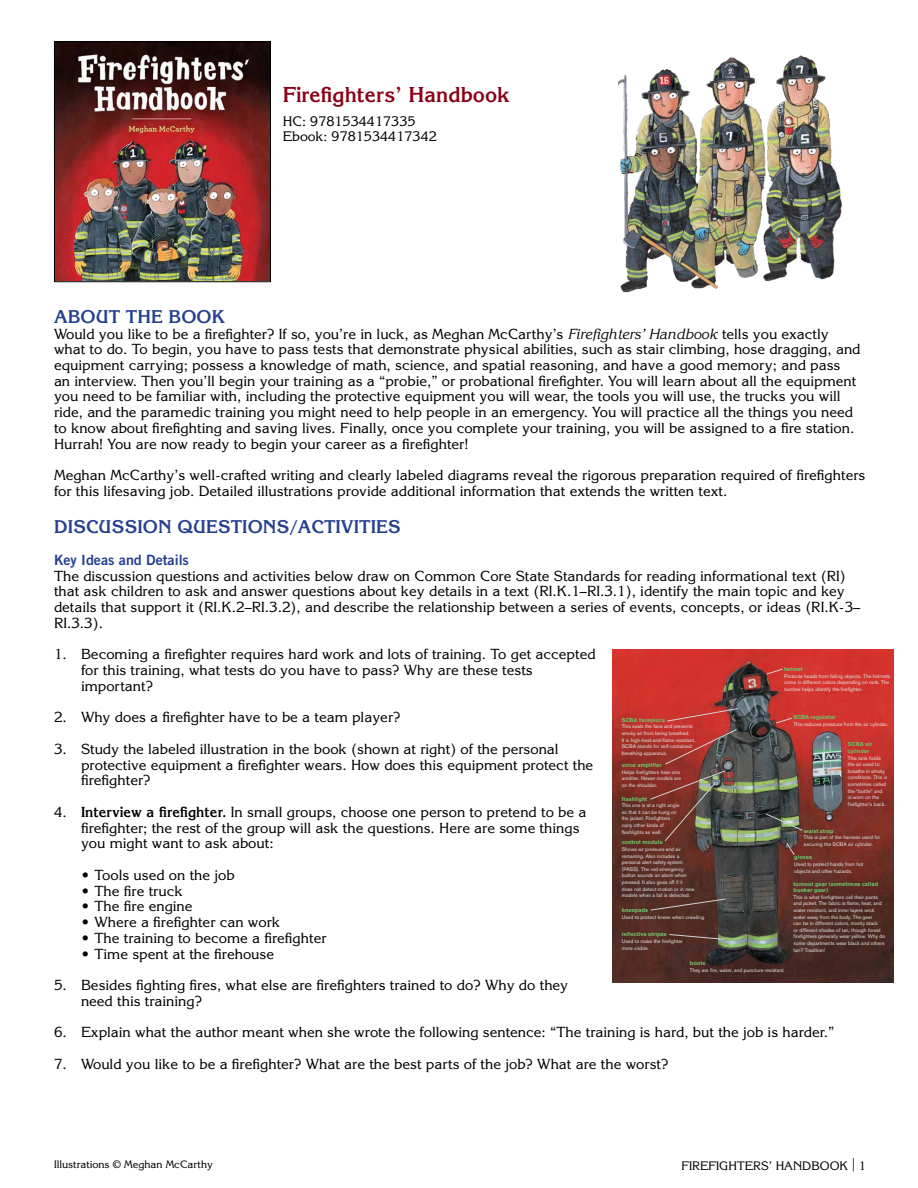
<style>
.page{position:relative;width:918px;height:1188px;background:#fff}
.page>*{position:absolute;margin:0;border:0;box-sizing:border-box;transform-origin:0 0}
.t1{font:700 21px "Korinna Std";color:#8b0017}
.t2{font:700 18px "Korinna Std";color:#25408f}
.t3{font:14.25px/15.8px "Korinna Std";color:#000}
.t4{font:14.25px "Trade Gothic LT Std Bd 2";color:#25408f}
.t5{font:13.5px/15px "Korinna Std";color:#000}
.t6{font:12px "Korinna Std";color:#000}
.t7{font:10.5px "Korinna Std";color:#000}
.t8{font:700 5.7px/6.6px "Akzidenz Std";color:#6dc067}
.t9{font:5.25px/6.6px "Akzidenz Std";color:#e6e7e8}
.s1{font-style:italic}
.s2{font-weight:700}
.s3{font-size:13.5px}
</style>
<div class="page">
<img style="left:56px;top:43px;width:213px;height:237px">
<div style="left:54px;top:41px;width:217px;height:241px;border:1px solid #000"></div>
<img style="left:618px;top:55px;width:224px;height:238px">
<img style="left:612px;top:650px;width:281px;height:333px">
<img style="left:650px;top:729px;width:87px;height:112px">
<svg style="left:667px;top:708px;width:72px;height:13px"></svg>
<svg style="left:669px;top:934px;width:55px;height:6px"></svg>
<svg style="left:786px;top:843px;width:9px;height:12px"></svg>
<svg style="left:650px;top:898px;width:76px;height:13px"></svg>
<svg style="left:765px;top:813px;width:38px;height:18px"></svg>
<svg style="left:776px;top:718px;width:17px;height:6px"></svg>
<svg style="left:766px;top:669px;width:17px;height:6px"></svg>
<h1 class="t1" style="left:283px;top:82px;width:228px">Firefighters’ Handbook</h1>
<p class="t5" style="left:283px;top:114px;width:156px">HC: 9781534417335<br>Ebook: 9781534417342</p>
<p class="t2" style="left:54px;top:305px;width:172px">ABOUT THE BOOK</p>
<p class="t3" style="left:54px;top:325px;width:808px">Would you like to be a firefighter? If so, you’re in luck, as Meghan McCarthy’s <span class="s1">Firefighters’ Handbook</span> tells you exactly what to do. To begin, you have to pass tests that demonstrate physical abilities, such as stair climbing, hose dragging, and equipment carrying; possess a knowledge of math, science, and spatial reasoning, and have a good memory; and pass<br>an interview. Then you’ll begin your training as a “probie,” or probational firefighter. You will learn about all the equipment you need to be familiar with, including the protective equipment you will wear, the tools you will use, the trucks you will ride, and the paramedic training you might need to help people in an emergency. You will practice all the things you need to know about firefighting and saving lives. Finally, once you complete your training, you will be assigned to a fire station.<br>Hurrah! You are now ready to begin your career as a firefighter!</p>
<p class="t3" style="left:54px;top:467px;width:813px">Meghan McCarthy’s well-crafted writing and clearly labeled diagrams reveal the rigorous preparation required of firefighters for this lifesaving job. Detailed illustrations provide additional information that extends the written text.</p>
<p class="t2" style="left:54px;top:516px;width:348px">DISCUSSION QUESTIONS/ACTIVITIES</p>
<p class="t4" style="left:54px;top:551px;width:136px">Key Ideas and Details</p>
<p class="t3" style="left:54px;top:568px;width:808px">The discussion questions and activities below draw on Common Core State Standards for reading informational text (RI) that ask children to ask and answer questions about key details in a text (RI.K.1–RI.3.1), identify the main topic and key details that support it (RI.K.2–RI.3.2), and describe the relationship between a series of events, concepts, or ideas (RI.K-3– RI.3.3).</p>
<p class="t3" style="left:81px;top:646px;width:516px;text-indent:-27px">1. Becoming a firefighter requires hard work and lots of training. To get accepted for this training, what tests do you have to pass? Why are these tests important?</p>
<p class="t3" style="left:54px;top:709px;width:348px">2. Why does a firefighter have to be a team player?</p>
<p class="t3" style="left:81px;top:741px;width:514px;text-indent:-27px">3. Study the labeled illustration in the book (shown at right) of the personal protective equipment a firefighter wears. How does this equipment protect the firefighter?</p>
<p class="t3" style="left:81px;top:804px;width:507px;text-indent:-27px">4. <span class="s2">Interview a firefighter.</span> In small groups, choose one person to pretend to be a firefighter; the rest of the group will ask the questions. Here are some things you might want to ask about:</p>
<p class="t3" style="left:81px;top:867px;width:155px">• Tools used on the job</p>
<p class="t3" style="left:81px;top:883px;width:103px">• The fire truck</p>
<p class="t3" style="left:81px;top:898px;width:113px">• The fire engine</p>
<p class="t3" style="left:81px;top:914px;width:201px">• Where a firefighter can work</p>
<p class="t3" style="left:81px;top:930px;width:247px">• The training to become a firefighter</p>
<p class="t3" style="left:81px;top:946px;width:195px">• Time spent at the firehouse</p>
<p class="t3" style="left:81px;top:977px;width:489px;text-indent:-27px">5. Besides fighting fires, what else are firefighters trained to do? Why do they need this training?</p>
<p class="t3" style="left:54px;top:1024px;width:782px">6. Explain what the author meant when she wrote the following sentence: “The training is hard, but the job is harder.”</p>
<p class="t3" style="left:54px;top:1056px;width:616px">7. Would you like to be a firefighter? What are the best parts of the job? What are the worst?</p>
<p class="t8" style="left:784px;top:666px;width:20px">helmet</p>
<p class="t9" style="left:784px;top:672px;width:107px">Protects heads from falling objects. The helmets come in different colors depending on rank. The number helps identify the firefighter.</p>
<p class="t8" style="left:793px;top:714px;width:44px">SCBA regulator</p>
<p class="t9" style="left:793px;top:721px;width:96px">This reduces pressure from the air cylinder.</p>
<p class="t8" style="left:848px;top:741px;width:26px">SCBA air cylinder</p>
<p class="t9" style="left:848px;top:754px;width:41px">This tank holds the air used to breathe in smoky conditions. This is sometimes called the “bottle” and<br>is worn on the firefighter’s back.</p>
<p class="t8" style="left:622px;top:717px;width:45px">SCBA facepiece</p>
<p class="t9" style="left:622px;top:723px;width:75px">This seals the face and prevents smoky air from being breathed.<br>It is high-heat-and-flame resistant.<br>SCBA stands for self-contained breathing apparatus.</p>
<p class="t8" style="left:622px;top:762px;width:41px">voice amplifier</p>
<p class="t9" style="left:622px;top:769px;width:61px">Helps firefighters hear one another. Newer models are on the shoulder.</p>
<p class="t8" style="left:622px;top:795px;width:27px">flashlight</p>
<p class="t9" style="left:622px;top:802px;width:59px">This one is at a right angle so that it can be hung on the jacket. Firefighters carry other kinds of flashlights as well.</p>
<p class="t8" style="left:804px;top:827px;width:31px">waist strap</p>
<p class="t9" style="left:804px;top:834px;width:78px">This is part of the harness used for securing the SCBA air cylinder.</p>
<p class="t8" style="left:794px;top:854px;width:19px">gloves</p>
<p class="t9" style="left:794px;top:861px;width:71px">Used to protect hands from hot objects and other hazards.</p>
<p class="t8" style="left:794px;top:880px;width:86px">turnout gear (sometimes called bunker gear)</p>
<p class="t9" style="left:794px;top:894px;width:93px">This is what firefighters call their pants and jacket. The fabric is flame, heat, and water resistant, and inner layers wick water away from the body. The gear<br>can be in different colors, mostly black<br>or different shades of tan, though forest firefighters generally wear yellow. Why do some departments wear black and others tan? Tradition!</p>
<p class="t8" style="left:622px;top:839px;width:43px">control module</p>
<p class="t9" style="left:622px;top:846px;width:74px">Shows air pressure and air remaining. Also includes a personal alert safety system (PASS). The red emergency button sounds an alarm when pressed. It also goes off if it does not detect motion or in new models when a fall is detected.</p>
<p class="t8" style="left:622px;top:907px;width:28px">kneepads</p>
<p class="t9" style="left:622px;top:913px;width:85px">Used to protect knees when crawling.</p>
<p class="t8" style="left:622px;top:931px;width:46px">reflective stripes</p>
<p class="t9" style="left:622px;top:938px;width:62px">Used to make the firefighter more visible.</p>
<p class="t8" style="left:690px;top:960px;width:17px">boots</p>
<p class="t9" style="left:690px;top:967px;width:96px">They are fire, water, and puncture resistant.</p>
<p class="t7" style="left:54px;top:1158px;width:160px">Illustrations © Meghan McCarthy</p>
<p class="t6" style="left:681px;top:1158px;width:186px">FIREFIGHTERS’ HANDBOOK <span class="s3">|</span> 1</p>
</div>
